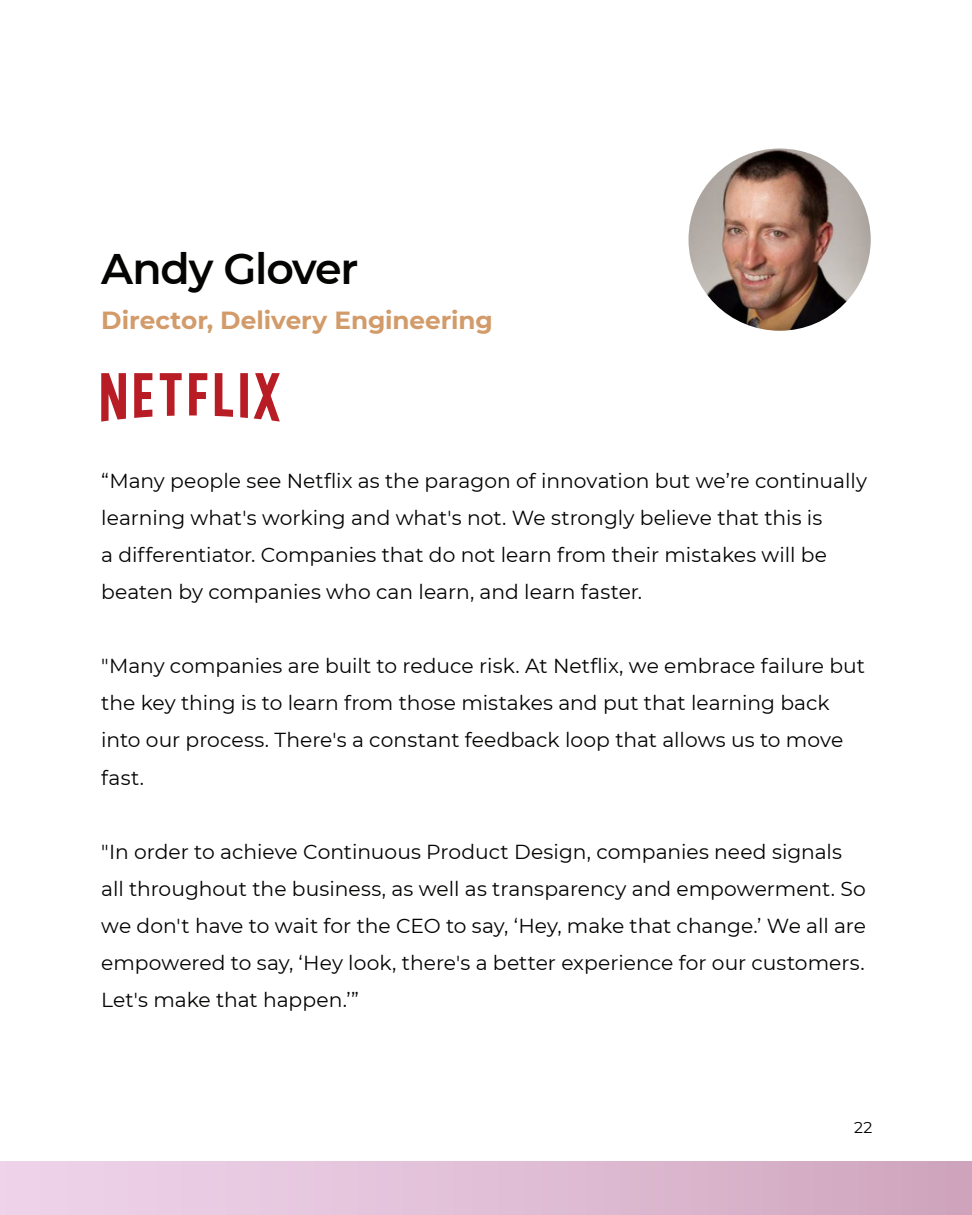
<style>
.page{position:relative;width:972px;height:1215px;background:#fff}
.page>*{position:absolute;margin:0;border:0;box-sizing:border-box;transform-origin:0 0}
.t1{font:600 42.75px "Montserrat";letter-spacing:-.03em;color:#040503}
.t2{font:700 24.75px "Montserrat";letter-spacing:-.005em;color:#d29b69}
.t3{font:20.25px/37.1px "Montserrat";color:#040503}
.t4{font:15.75px "Montserrat";color:#040503}
</style>
<div class="page">
<img style="left:688px;top:148px;width:183px;height:183px;border-radius:91px">
<svg style="left:101px;top:373px;width:179px;height:49px"></svg>
<div style="left:0;top:1161px;width:972px;height:54px;background:linear-gradient(to right,#f0d6ed,#d0a6be)"></div>
<p class="t1" style="left:101px;top:239px;width:259px">Andy Glover</p>
<p class="t2" style="left:101px;top:303px;width:393px">Director, Delivery Engineering</p>
<p class="t3" style="left:101px;top:461px;width:767px">“Many people see Netflix as the paragon of innovation but we’re continually learning what's working and what's not. We strongly believe that this is<br>a differentiator. Companies that do not learn from their mistakes will be beaten by companies who can learn, and learn faster.</p>
<p class="t3" style="left:101px;top:647px;width:765px">"Many companies are built to reduce risk. At Netflix, we embrace failure but the key thing is to learn from those mistakes and put that learning back into our process. There's a constant feedback loop that allows us to move fast.</p>
<p class="t3" style="left:101px;top:832px;width:766px">"In order to achieve Continuous Product Design, companies need signals all throughout the business, as well as transparency and empowerment. So we don't have to wait for the CEO to say, ‘Hey, make that change.’ We all are empowered to say, ‘Hey look, there's a better experience for our customers.<br>Let's make that happen.’”</p>
<p class="t4" style="left:854px;top:1117px;width:20px">22</p>
</div>
